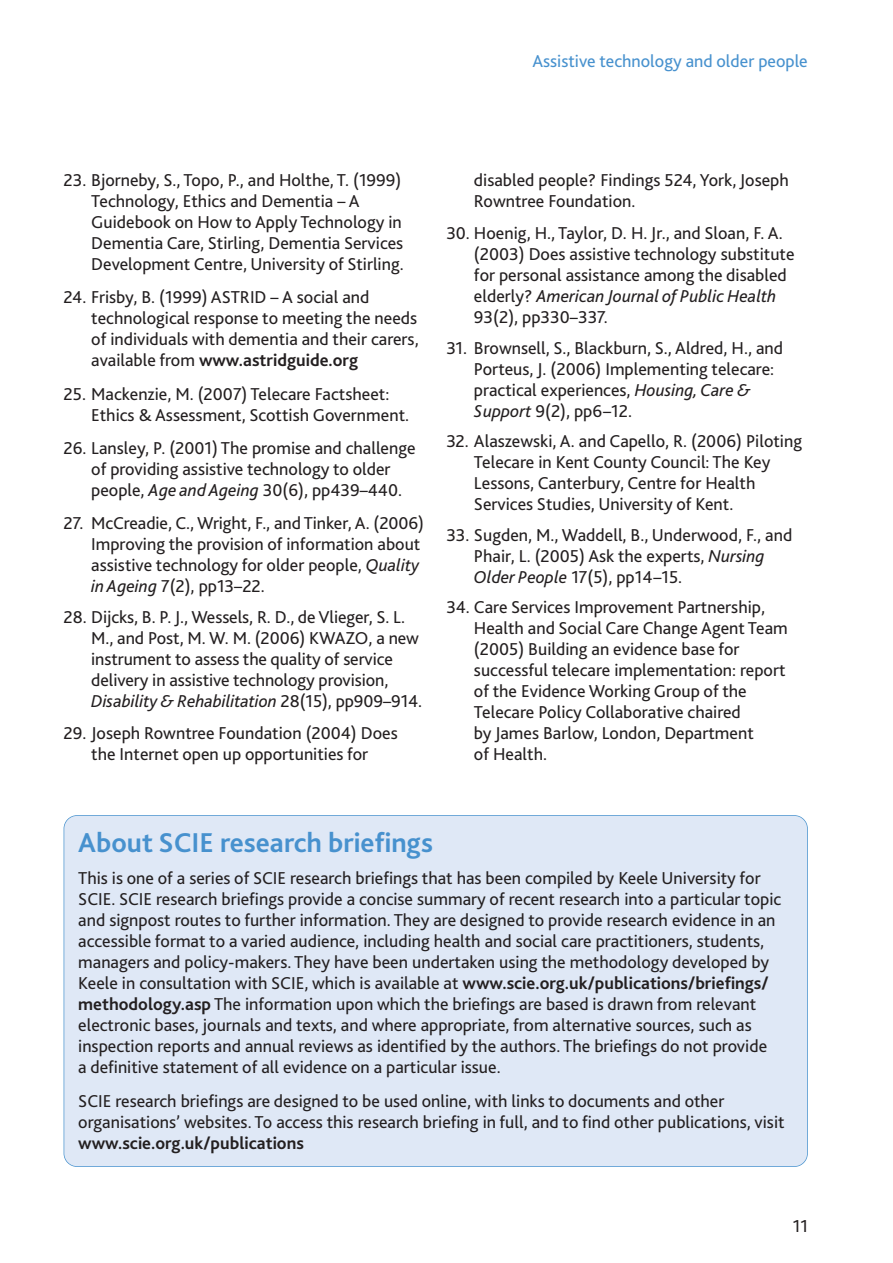
<style>
.page{position:relative;width:893px;height:1263px;background:#fff}
.page>*{position:absolute;margin:0;border:0;box-sizing:border-box;transform-origin:0 0}
.t1{font:700 28.5px "Bliss 2";color:#4791ce}
.t2{font:18px/21px "Bliss 2";color:#231f20}
.t3{font:18px "Bliss 2";color:#4791ce}
.t4{font:700 18px "Bliss 2";color:#231f20}
.s1{font-weight:700}
.s2{font-style:italic}
</style>
<div class="page">
<div style="left:64px;top:816px;width:743px;height:350px;background:#dfe8f6;border-radius:13px"></div>
<div style="left:64px;top:815px;width:744px;height:352px;border:2px solid #4791ce;border-radius:14px"></div>
<p class="t3" style="left:532px;top:54px;width:277px">Assistive technology and older people</p>
<p class="t2" style="left:91px;top:172px;width:314px;text-indent:-28px">23. Bjorneby, S., Topo, P., and Holthe, T. (1999)<br>Technology, Ethics and Dementia – A Guidebook on How to Apply Technology in Dementia Care, Stirling, Dementia Services Development Centre, University of Stirling.</p>
<p class="t2" style="left:91px;top:289px;width:329px;text-indent:-28px">24. Frisby, B. (1999) ASTRID – A social and technological response to meeting the needs of individuals with dementia and their carers, available from <span class="s1">www.astridguide.org</span></p>
<p class="t2" style="left:91px;top:385px;width:320px;text-indent:-28px">25. Mackenzie, M. (2007) Telecare Factsheet:<br>Ethics &amp; Assessment, Scottish Government.</p>
<p class="t2" style="left:91px;top:439px;width:326px;text-indent:-28px">26. Lansley, P. (2001) The promise and challenge of providing assistive technology to older people, <span class="s2">Age and Ageing</span> 30(6), pp439–440.</p>
<p class="t2" style="left:91px;top:514px;width:334px;text-indent:-28px">27. McCreadie, C., Wright, F., and Tinker, A. (2006)<br>Improving the provision of information about assistive technology for older people, <span class="s2">Quality in Ageing</span> 7(2), pp13–22.</p>
<p class="t2" style="left:91px;top:609px;width:332px;text-indent:-28px">28. Dijcks, B. P. J., Wessels, R. D., de Vlieger, S. L.<br>M., and Post, M. W. M. (2006) KWAZO, a new instrument to assess the quality of service delivery in assistive technology provision, <span class="s2">Disability &amp; Rehabilitation</span> 28(15), pp909–914.</p>
<p class="t2" style="left:64px;top:724px;width:336px;text-align:center">29. Joseph Rowntree Foundation (2004) Does the Internet open up opportunities for</p>
<p class="t2" style="left:474px;top:172px;width:316px">disabled people? Findings 524, York, Joseph<br>Rowntree Foundation.</p>
<p class="t2" style="left:474px;top:224px;width:322px;text-indent:-28px">30. Hoenig, H., Taylor, D. H. Jr., and Sloan, F. A. (2003) Does assistive technology substitute for personal assistance among the disabled elderly? <span class="s2">American Journal of Public Health </span>93(2), pp330–337.</p>
<p class="t2" style="left:474px;top:339px;width:311px;text-indent:-28px">31. Brownsell, S., Blackburn, S., Aldred, H., and Porteus, J. (2006) Implementing telecare: practical experiences, <span class="s2">Housing, Care &amp; Support</span> 9(2), pp6–12.</p>
<p class="t2" style="left:474px;top:432px;width:330px;text-indent:-28px">32. Alaszewski, A. and Capello, R. (2006) Piloting Telecare in Kent County Council: The Key Lessons, Canterbury, Centre for Health Services Studies, University of Kent.</p>
<p class="t2" style="left:474px;top:526px;width:320px;text-indent:-28px">33. Sugden, M., Waddell, B., Underwood, F., and<br>Phair, L. (2005) Ask the experts, <span class="s2">Nursing<br>Older People</span> 17(5), pp14–15.</p>
<p class="t2" style="left:474px;top:599px;width:315px;text-indent:-28px">34. Care Services Improvement Partnership, Health and Social Care Change Agent Team (2005) Building an evidence base for successful telecare implementation: report of the Evidence Working Group of the Telecare Policy Collaborative chaired<br>by James Barlow, London, Department<br>of Health.</p>
<h1 class="t1" style="left:78px;top:832px;width:356px">About SCIE research briefings</h1>
<p class="t2" style="left:78px;top:869px;width:704px">This is one of a series of SCIE research briefings that has been compiled by Keele University for SCIE. SCIE research briefings provide a concise summary of recent research into a particular topic and signpost routes to further information. They are designed to provide research evidence in an accessible format to a varied audience, including health and social care practitioners, students, managers and policy-makers. They have been undertaken using the methodology developed by Keele in consultation with SCIE, which is available at <span class="s1">www.scie.org.uk/publications/briefings/ methodology.asp</span> The information upon which the briefings are based is drawn from relevant electronic bases, journals and texts, and where appropriate, from alternative sources, such as inspection reports and annual reviews as identified by the authors. The briefings do not provide<br>a definitive statement of all evidence on a particular issue.</p>
<p class="t2" style="left:78px;top:1093px;width:708px">SCIE research briefings are designed to be used online, with links to documents and other organisations’ websites. To access this research briefing in full, and to find other publications, visit</p>
<p class="t4" style="left:78px;top:1137px;width:227px">www.scie.org.uk/publications</p>
<p class="t2" style="left:793px;top:1218px;width:17px">11</p>
</div>
